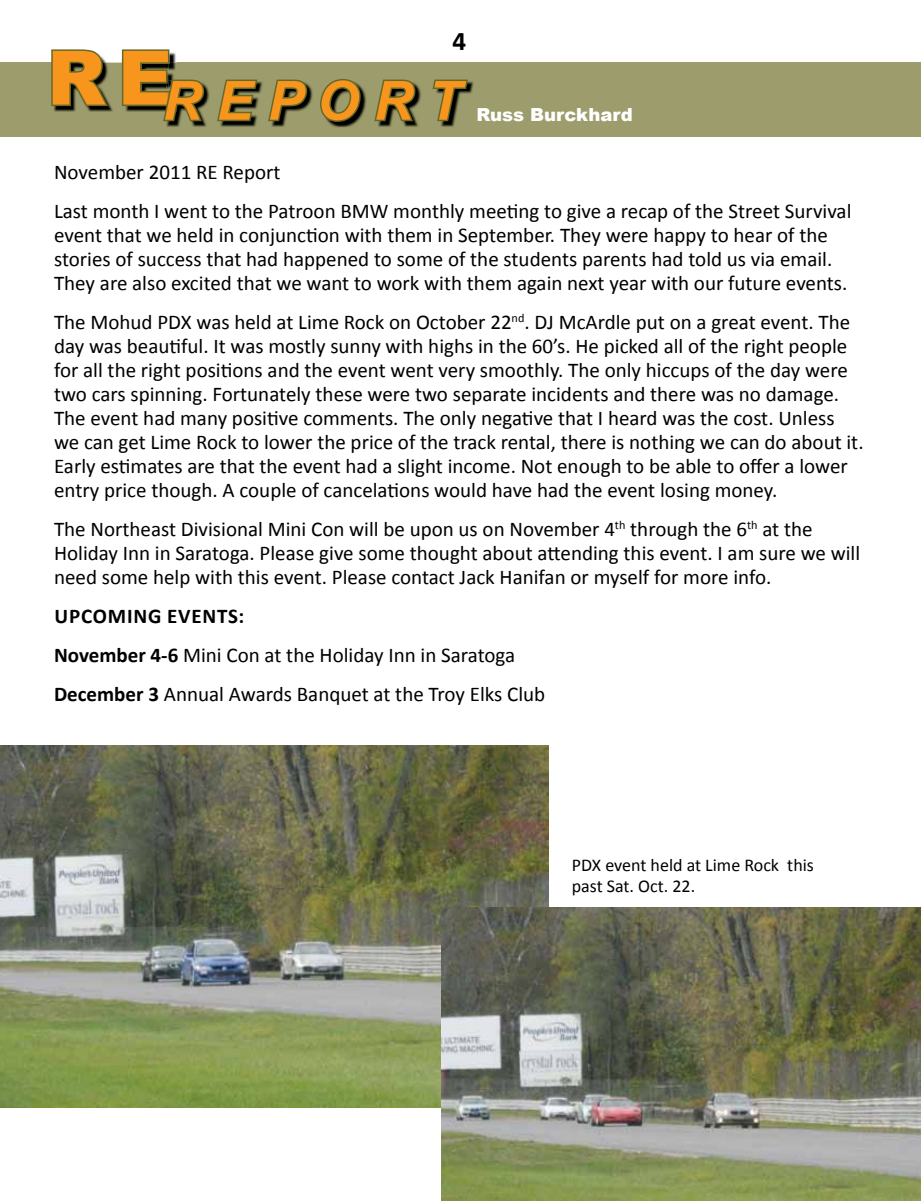
<style>
.page{position:relative;width:921px;height:1201px;background:#fff}
.page>*{position:absolute;margin:0;border:0;box-sizing:border-box;transform-origin:0 0}
.t1{font:italic 700 54px "Arial";color:#f8951d}
.t2{font:700 27px "Calibri";color:#000}
.t3{font:21px/24px "Calibri";color:#000}
.t4{font:18px/21px "Calibri";color:#000}
.t5{font:900 18px "Arial";color:#fff}
.s1{font-weight:700}
</style>
<div class="page">
<div style="left:0;top:63px;width:920px;height:74px;background:#9d9c6d"></div>
<img style="left:54px;top:52px;width:68px;height:60px">
<svg style="left:50px;top:49px;width:60px;height:60px;background:#45462d"></svg>
<img style="left:166px;top:81px;width:308px;height:46px">
<svg style="left:122px;top:49px;width:84px;height:74px"></svg>
<svg style="left:215px;top:79px;width:44px;height:44px"></svg>
<svg style="left:266px;top:79px;width:43px;height:44px"></svg>
<svg style="left:318px;top:79px;width:44px;height:45px"></svg>
<svg style="left:372px;top:79px;width:45px;height:44px"></svg>
<svg style="left:430px;top:79px;width:39px;height:44px"></svg>
<img style="left:0;top:746px;width:548px;height:361px">
<img style="left:441px;top:907px;width:479px;height:294px">
<p class="t2" style="left:452px;top:24px;width:15px">4</p>
<h1 class="t1" style="left:47px;top:65px;width:415px"><sup>R</sup> <sup>E</sup>R E P O R T</h1>
<p class="t5" style="left:476px;top:101px;width:158px">Russ Burckhard</p>
<p class="t3" style="left:54px;top:153px;width:798px;line-height:39px">November 2011 RE Report<br>Last month I went to the Patroon BMW monthly meeting to give a recap of the Street Survival</p>
<p class="t3" style="left:54px;top:223px;width:794px">event that we held in conjunction with them in September. They were happy to hear of the stories of success that had happened to some of the students parents had told us via email.<br>They are also excited that we want to work with them again next year with our future events.</p>
<p class="t3" style="left:54px;top:310px;width:810px">The Mohud PDX was held at Lime Rock on October 22<sup>nd</sup>. DJ McArdle put on a great event. The day was beautiful. It was mostly sunny with highs in the 60’s. He picked all of the right people for all the right positions and the event went very smoothly. The only hiccups of the day were two cars spinning. Fortunately these were two separate incidents and there was no damage.<br>The event had many positive comments. The only negative that I heard was the cost. Unless we can get Lime Rock to lower the price of the track rental, there is nothing we can do about it.<br>Early estimates are that the event had a slight income. Not enough to be able to offer a lower entry price though. A couple of cancelations would have had the event losing money.</p>
<p class="t3" style="left:54px;top:517px;width:807px">The Northeast Divisional Mini Con will be upon us on November 4<sup>th</sup> through the 6<sup>th</sup> at the<br>Holiday Inn in Saratoga. Please give some thought about attending this event. I am sure we will need some help with this event. Please contact Jack Hanifan or myself for more info.</p>
<p class="t3" style="left:54px;top:597px;width:492px;line-height:39px"><span class="s1">UPCOMING EVENTS:<br>November 4-6</span> Mini Con at the Holiday Inn in Saratoga<br><span class="s1">December 3</span> Annual Awards Banquet at the Troy Elks Club</p>
<p class="t4" style="left:571px;top:855px;width:243px">PDX event held at Lime Rock this past Sat. Oct. 22.</p>
</div>
